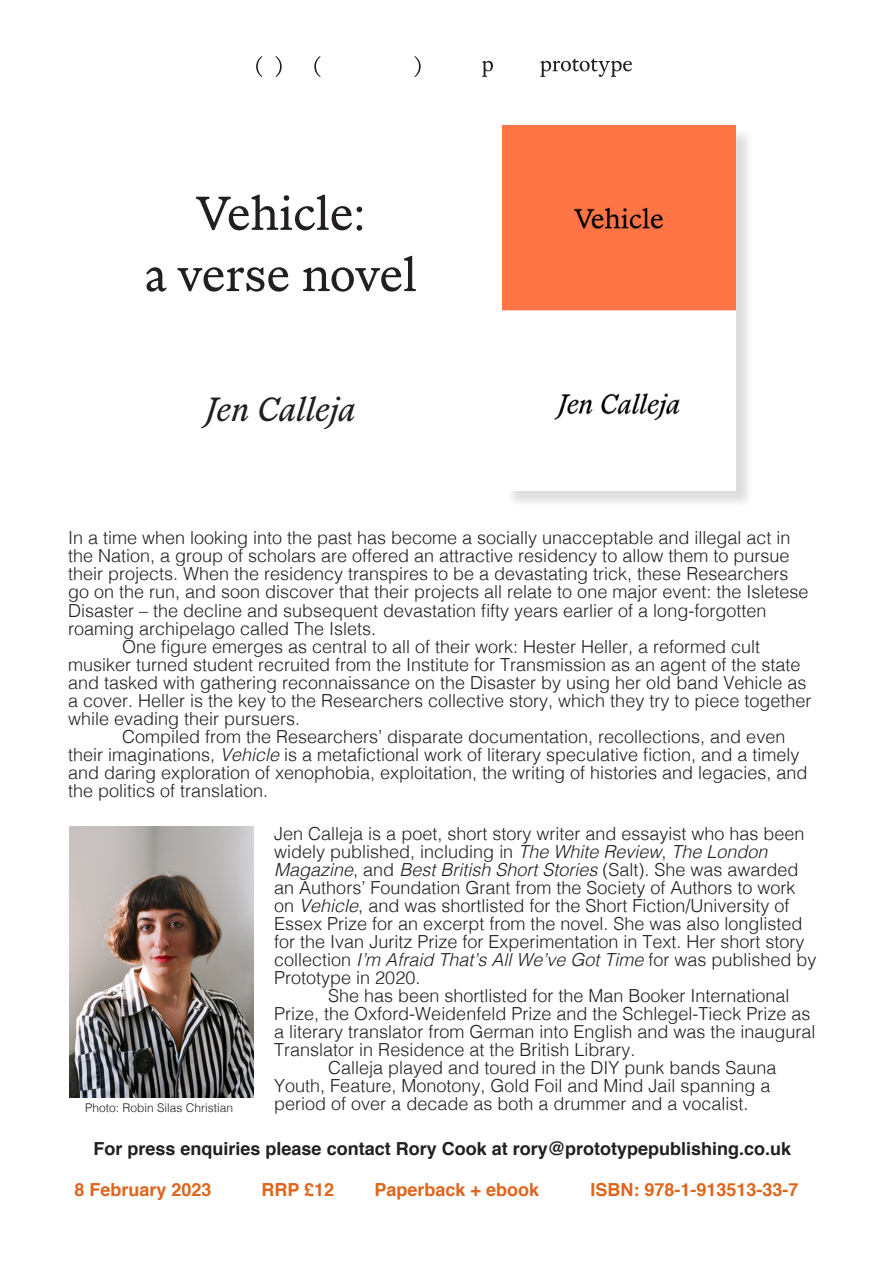
<style>
.page{position:relative;width:893px;height:1263px;background:#fff}
.page>*{position:absolute;margin:0;border:0;box-sizing:border-box;transform-origin:0 0}
.t1{font:51px "Marist Pre 111121";color:#231f20}
.t2{font:italic 36px "Marist Pre 111121";color:#231f20}
.t3{font:300 18px/18px "Helvetica";color:#231f20}
.t4{font:700 18px "Helvetica";color:#231f20}
.t5{font:700 18px "Helvetica";color:#df651c}
.t6{font:300 12px "Helvetica";color:#231f20}
.s1{font-style:italic}
</style>
<div class="page">
<svg style="left:482px;top:61px;width:11px;height:16px"></svg>
<svg style="left:256px;top:56px;width:26px;height:21px"></svg>
<svg style="left:314px;top:56px;width:107px;height:21px"></svg>
<svg style="left:540px;top:59px;width:92px;height:18px"></svg>
<div style="left:505px;top:128px;width:250px;height:381px;background:#231f20;opacity:.15"></div>
<img style="left:503px;top:125px;width:233px;height:365px">
<img style="left:69px;top:826px;width:184px;height:271px">
<p class="t1" style="left:196px;top:184px;width:171px">Vehicle:</p>
<p class="t1" style="left:144px;top:245px;width:274px">a verse novel</p>
<p class="t2" style="left:206px;top:388px;width:152px">Jen Calleja</p>
<p class="t3" style="left:68px;top:528px;width:742px">In a time when looking into the past has become a socially unacceptable and illegal act in the Nation, a group of scholars are offered an attractive residency to allow them to pursue their projects. When the residency transpires to be a devastating trick, these Researchers go on the run, and soon discover that their projects all relate to one major event: the Isletese Disaster – the decline and subsequent devastation fifty years earlier of a long-forgotten roaming archipelago called The Islets.</p>
<p class="t3" style="left:68px;top:636px;width:745px;text-indent:54px">One figure emerges as central to all of their work: Hester Heller, a reformed cult musiker turned student recruited from the Institute for Transmission as an agent of the state and tasked with gathering reconnaissance on the Disaster by using her old band Vehicle as a cover. Heller is the key to the Researchers collective story, which they try to piece together while evading their pursuers.</p>
<p class="t3" style="left:68px;top:726px;width:741px;text-indent:54px">Compiled from the Researchers’ disparate documentation, recollections, and even their imaginations, <span class="s1">Vehicle</span> is a metafictional work of literary speculative fiction, and a timely and daring exploration of xenophobia, exploitation, the writing of histories and legacies, and the politics of translation.</p>
<p class="t6" style="left:85px;top:1097px;width:150px">Photo: Robin Silas Christian</p>
<p class="t3" style="left:274px;top:823px;width:544px">Jen Calleja is a poet, short story writer and essayist who has been widely published, including in <span class="s1">The White Review</span>, <span class="s1">The London Magazine</span>, and <span class="s1">Best British Short Stories</span> (Salt). She was awarded an Authors’ Foundation Grant from the Society of Authors to work on <span class="s1">Vehicle</span>, and was shortlisted for the Short Fiction/University of Essex Prize for an excerpt from the novel. She was also longlisted for the Ivan Juritz Prize for Experimentation in Text. Her short story collection <span class="s1">I’m Afraid That’s All We’ve Got Time</span> for was published by Prototype in 2020.</p>
<p class="t3" style="left:274px;top:985px;width:543px;text-indent:54px">She has been shortlisted for the Man Booker International Prize, the Oxford-Weidenfeld Prize and the Schlegel-Tieck Prize as a literary translator from German into English and was the inaugural Translator in Residence at the British Library.</p>
<p class="t3" style="left:274px;top:1057px;width:504px;text-indent:54px">Calleja played and toured in the DIY punk bands Sauna<br>Youth, Feature, Monotony, Gold Foil and Mind Jail spanning a period of over a decade as both a drummer and a vocalist.</p>
<p class="t4" style="left:94px;top:1134px;width:699px">For press enquiries please contact Rory Cook at rory@prototypepublishing.co.uk</p>
<p class="t5" style="left:74px;top:1175px;width:139px">8 February 2023</p>
<p class="t5" style="left:261px;top:1175px;width:74px">RRP £12</p>
<p class="t5" style="left:374px;top:1175px;width:166px">Paperback + ebook</p>
<p class="t5" style="left:590px;top:1175px;width:210px">ISBN: 978-1-913513-33-7</p>
</div>
